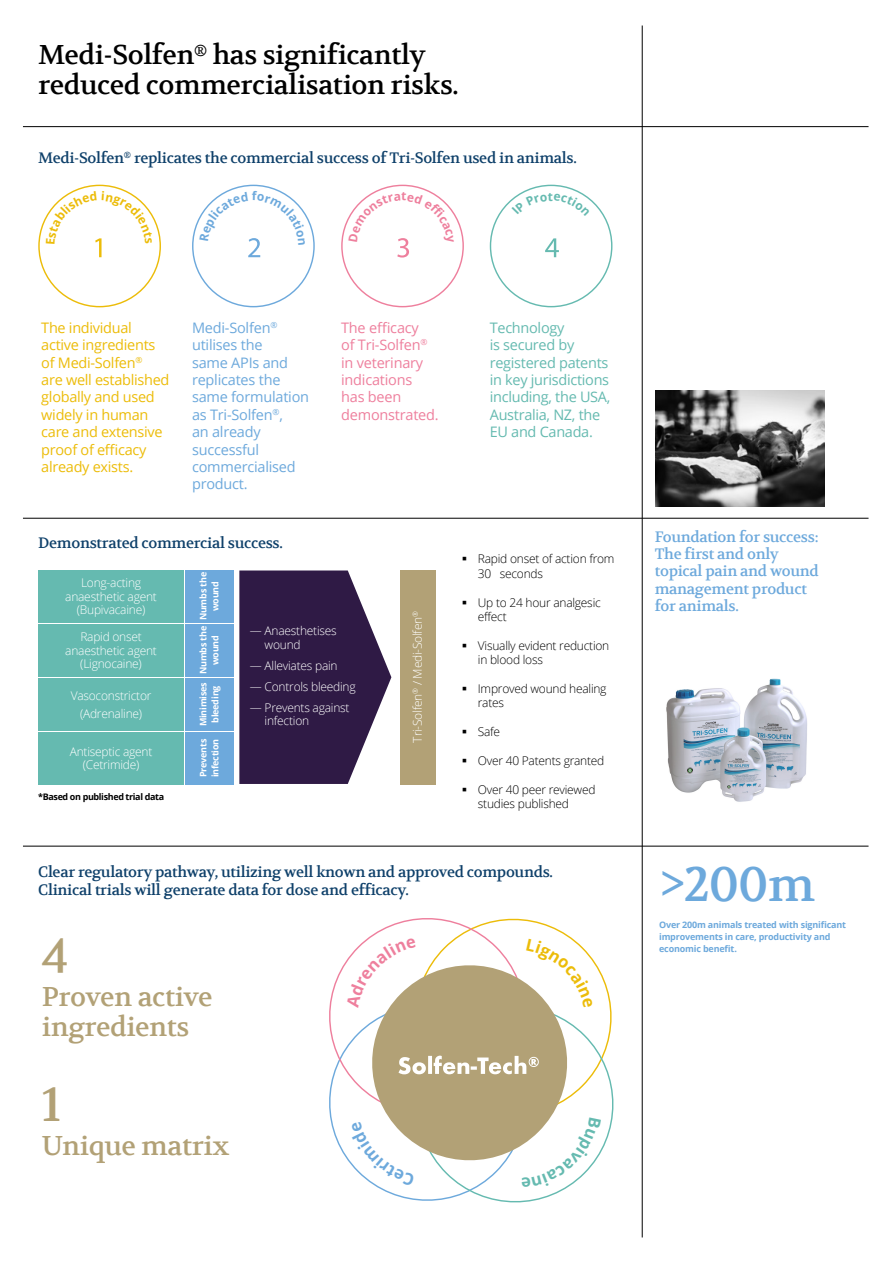
<style>
.page{position:relative;width:893px;height:1263px;background:#fff}
.page>*{position:absolute;margin:0;border:0;box-sizing:border-box;transform-origin:0 0}
.t1{font:48px "Volkhov";color:#6da9dc}
.t2{font:48px "Volkhov";color:#b2a176}
.t3{font:27px/30px "Volkhov";letter-spacing:-.015em;color:#000}
.t4{font:27px/30px "Volkhov";letter-spacing:-.015em;color:#b2a176}
.t5{font:15px/17.2px "Volkhov";letter-spacing:-.02em;color:#0e406a}
.t6{font:15px/17.2px "Volkhov";letter-spacing:-.02em;color:#6da9dc}
.t7{font:14.55px/17.4px "Open Sans";letter-spacing:-.02em;color:#ecbc09}
.t8{font:14.55px/17.4px "Open Sans";letter-spacing:-.015em;color:#6da9dc}
.t9{font:14.55px/17.4px "Open Sans";letter-spacing:-.02em;color:#65bab0}
.t10{font:14.55px/17.4px "Open Sans";letter-spacing:-.015em;color:#ee7f9d}
.t11{font:300 12px/13.5px "Open Sans";letter-spacing:-.02em;color:#fff;text-align:center}
.t12{font:300 12px/14.4px "Open Sans";letter-spacing:-.02em;color:#000}
.t13{font:700 12px "Open Sans";color:#65bab0}
.t14{font:700 9px/12px "Open Sans";letter-spacing:-.02em;color:#6da9dc}
.t15{font:700 9px/12px "Open Sans";letter-spacing:-.02em;color:#fff;text-align:center}
.t16{font:700 9px "Open Sans";letter-spacing:-.04em;color:#000}
</style>
<div class="page">
<svg style="left:545px;top:238px;width:14px;height:19px"></svg>
<svg style="left:239px;top:570px;width:152px;height:214px;background:#4c3a5f"></svg>
<div style="left:400px;top:570px;width:36px;height:214px;background:#b2a176"></div>
<div style="left:38px;top:570px;width:146px;height:52px;background:#65bab0"></div>
<div style="left:38px;top:624px;width:146px;height:53px;background:#65bab0"></div>
<div style="left:38px;top:678px;width:146px;height:52px;background:#65bab0"></div>
<div style="left:38px;top:732px;width:146px;height:52px;background:#65bab0"></div>
<div style="left:185px;top:570px;width:48px;height:53px;background:#6da9dc"></div>
<div style="left:185px;top:624px;width:48px;height:52px;background:#6da9dc"></div>
<div style="left:185px;top:678px;width:48px;height:52px;background:#6da9dc"></div>
<div style="left:185px;top:732px;width:48px;height:52px;background:#6da9dc"></div>
<hr style="left:23px;top:518px;width:845px;height:1px;background:#000">
<hr style="left:23px;top:846px;width:845px;height:1px;background:#000">
<svg style="left:534px;top:921px;width:76px;height:74px"></svg>
<svg style="left:406px;top:995px;width:208px;height:208px"></svg>
<svg style="left:329px;top:918px;width:205px;height:207px"></svg>
<svg style="left:363px;top:956px;width:214px;height:214px;fill:#b2a176"></svg>
<svg style="left:398px;top:1055px;width:141px;height:19px"></svg>
<hr style="left:642px;top:26px;width:1px;height:1211px;background:#000">
<img style="left:655px;top:390px;width:169px;height:117px">
<img style="left:666px;top:678px;width:141px;height:124px">
<hr style="left:23px;top:126px;width:845px;height:1px;background:#000">
<svg style="left:512px;top:194px;width:9px;height:7px"></svg>
<svg style="left:581px;top:194px;width:9px;height:7px"></svg>
<svg style="left:349px;top:192px;width:105px;height:66px"></svg>
<svg style="left:347px;top:938px;width:69px;height:70px"></svg>
<svg style="left:351px;top:1122px;width:64px;height:64px"></svg>
<svg style="left:526px;top:939px;width:67px;height:69px"></svg>
<svg style="left:521px;top:1117px;width:80px;height:70px"></svg>
<svg style="left:46px;top:191px;width:106px;height:66px"></svg>
<svg style="left:199px;top:191px;width:106px;height:66px"></svg>
<h2 class="t3" style="left:38px;top:41px;width:422px">Medi-Solfen<sup>®</sup> has significantly reduced commercialisation risks.</h2>
<p class="t5" style="left:38px;top:149px;width:540px">Medi-Solfen<sup>®</sup> replicates the commercial success of Tri-Solfen used in animals.</p>
<p class="t13" style="left:548px;top:188px;width:7px">t</p>
<p class="t7" style="left:41px;top:318px;width:130px">The individual active ingredients of Medi-Solfen<sup>®<br></sup>are well established globally and used widely in human care and extensive proof of efficacy already exists.</p>
<p class="t8" style="left:192px;top:318px;width:119px">Medi-Solfen<sup>® </sup>utilises the<br>same APIs and replicates the same formulation as Tri-Solfen<sup>®</sup>,<br>an already successful commercialised product.</p>
<p class="t10" style="left:341px;top:318px;width:99px">The efficacy<br>of Tri-Solfen<sup>® </sup>in veterinary indications has been demonstrated.</p>
<p class="t9" style="left:490px;top:318px;width:122px">Technology<br>is secured by registered patents in key jurisdictions including, the USA,<br>Australia, NZ, the<br>EU and Canada.</p>
<p class="t5" style="left:38px;top:535px;width:246px">Demonstrated commercial success.</p>
<p class="t11" style="left:65px;top:576px;width:93px">Long-acting anaesthetic agent (Bupivacaine)</p>
<p class="t11" style="left:65px;top:630px;width:93px">Rapid onset anaesthetic agent (Lignocaine)</p>
<p class="t11" style="left:71px;top:686px;width:82px;line-height:17.7px">Vasoconstrictor (Adrenaline)</p>
<p class="t11" style="left:70px;top:744px;width:84px">Antiseptic agent (Cetrimide)</p>
<p class="t16" style="left:38px;top:790px;width:127px">*Based on published trial data</p>
<p class="t15" style="left:197px;top:620px;width:50px;rotate:-90deg">Numbs the wound</p>
<p class="t15" style="left:197px;top:674px;width:50px;rotate:-90deg">Numbs the wound</p>
<p class="t15" style="left:197px;top:726px;width:46px;rotate:-90deg">Minimises bleeding</p>
<p class="t15" style="left:197px;top:777px;width:40px;text-align:left;rotate:-90deg">Prevents infection</p>
<p class="t11" style="left:265px;top:624px;width:74px;text-align:left;text-indent:-15px">— Anaesthetises wound</p>
<p class="t11" style="left:250px;top:658px;width:89px">— Alleviates pain</p>
<p class="t11" style="left:250px;top:679px;width:107px">— Controls bleeding</p>
<p class="t11" style="left:265px;top:700px;width:86px;text-align:left;text-indent:-15px">— Prevents against infection</p>
<p class="t11" style="left:410px;top:742px;width:133px;rotate:-90deg">Tri-Solfen<sup>®</sup> / Medi-Solfen<sup>®</sup></p>
<p class="t12" style="left:478px;top:551px;width:138px;text-indent:-16px">▪ Rapid onset of action from<br>30 seconds</p>
<p class="t12" style="left:478px;top:595px;width:124px;text-indent:-16px">▪ Up to 24 hour analgesic effect</p>
<p class="t12" style="left:478px;top:638px;width:133px;text-indent:-16px">▪ Visually evident reduction in blood loss</p>
<p class="t12" style="left:478px;top:681px;width:130px;text-indent:-16px">▪ Improved wound healing rates</p>
<p class="t12" style="left:462px;top:724px;width:40px">▪ Safe</p>
<p class="t12" style="left:462px;top:753px;width:144px">▪ Over 40 Patents granted</p>
<p class="t12" style="left:478px;top:782px;width:119px;text-indent:-16px">▪ Over 40 peer reviewed studies published</p>
<p class="t5" style="left:38px;top:864px;width:516px">Clear regulatory pathway, utilizing well known and approved compounds.<br>Clinical trials will generate data for dose and efficacy.</p>
<h1 class="t2" style="left:42px;top:925px;width:29px">4</h1>
<h2 class="t4" style="left:42px;top:982px;width:172px">Proven active ingredients</h2>
<h1 class="t2" style="left:42px;top:1074px;width:21px">1</h1>
<h2 class="t4" style="left:42px;top:1131px;width:189px">Unique matrix</h2>
<p class="t6" style="left:655px;top:528px;width:166px">Foundation for success:<br>The first and only topical pain and wound management product for animals.</p>
<h1 class="t1" style="left:659px;top:854px;width:157px">&gt;200m</h1>
<p class="t14" style="left:659px;top:918px;width:189px">Over 200m animals treated with significant improvements in care, productivity and economic benefit.</p>
</div>
